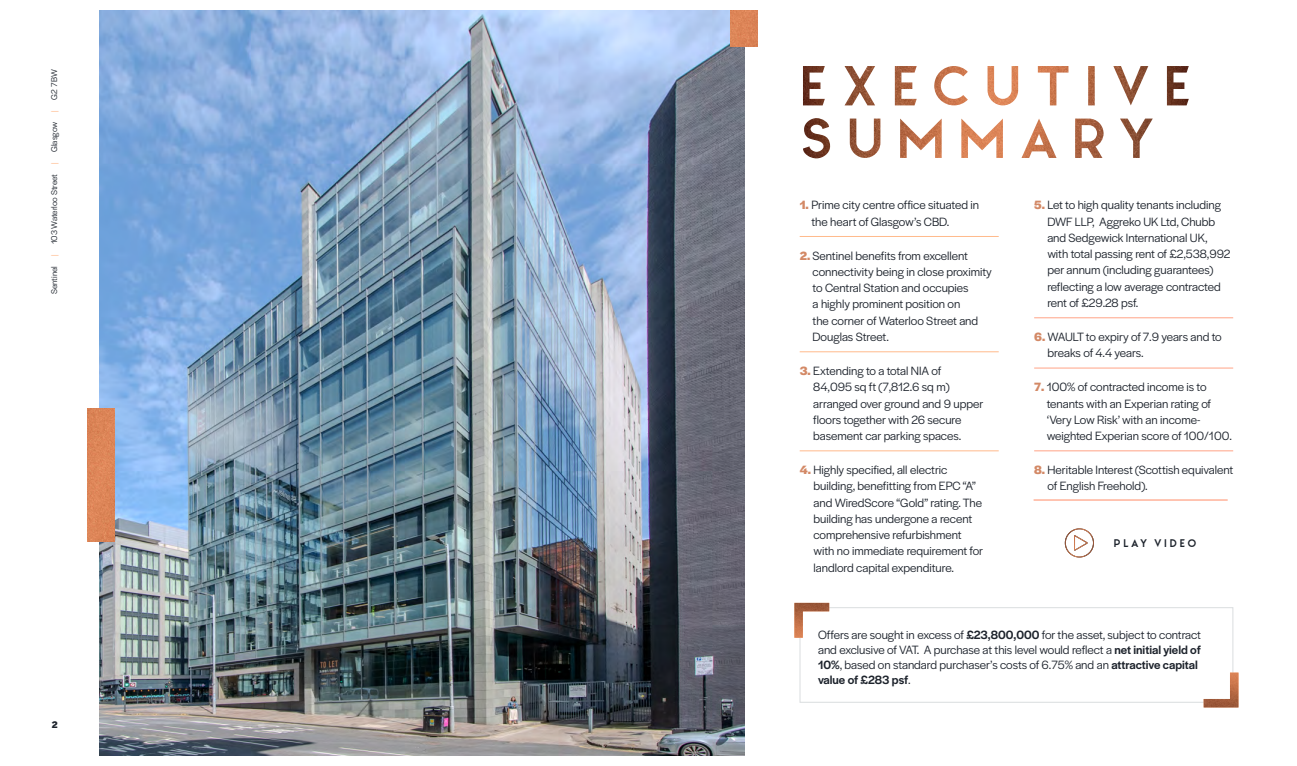
<style>
.page{position:relative;width:1297px;height:766px;background:#fff}
.page>*{position:absolute;margin:0;border:0;box-sizing:border-box;transform-origin:0 0}
.t1{font:12.5px/16.2px "Halyard Display";color:#1d232c}
.t2{font:700 10px "Halyard Display";color:#1d232c}
.t3{font:8.75px "Halyard Display";color:#1d232c}
.t4{font:8.62px "North";letter-spacing:.25em;color:#1d232c}
.s1{color:#ffba8c}
.s2{font-weight:700;color:#d38966}
.s3{font-weight:500}
</style>
<div class="page">
<img style="left:99px;top:11px;width:645px;height:744px">
<hr style="left:800px;top:236px;width:199px;height:1px;background:#ffba8c">
<hr style="left:800px;top:351px;width:199px;height:1px;background:#ffba8c">
<hr style="left:800px;top:450px;width:199px;height:1px;background:#ffba8c">
<hr style="left:1034px;top:317px;width:199px;height:1px;background:#ffa386">
<hr style="left:1034px;top:368px;width:199px;height:1px;background:#ffa386">
<hr style="left:1034px;top:450px;width:199px;height:1px;background:#ffa386">
<div style="left:800px;top:607px;width:433px;height:95px;border:1px solid #dadddf"></div>
<img style="left:87px;top:408px;width:28px;height:133px">
<img style="left:730px;top:11px;width:28px;height:35px">
<img style="left:1204px;top:672px;width:34px;height:35px">
<img style="left:794px;top:602px;width:35px;height:35px">
<img style="left:803px;top:66px;width:386px;height:92px">
<img style="left:1065px;top:528px;width:29px;height:29px">
<hr style="left:1033px;top:499px;width:195px;height:1px;background:#ffa386">
<p class="t3" style="left:48px;top:294px;width:226px;rotate:-90deg">Sentinel <span class="s1">|</span> 103 Waterloo Street <span class="s1">|</span> Glasgow <span class="s1">|</span> G2 7BW</p>
<p class="t2" style="left:52px;top:717px;width:7px">2</p>
<p class="t1" style="left:811px;top:196px;width:169px;text-indent:-12px"><span class="s2">1.</span> Prime city centre office situated in the heart of Glasgow’s CBD.</p>
<p class="t1" style="left:813px;top:246px;width:181px;text-indent:-13px"><span class="s2">2.</span> Sentinel benefits from excellent connectivity being in close proximity to Central Station and occupies<br>a highly prominent position on<br>the corner of Waterloo Street and<br>Douglas Street.</p>
<p class="t1" style="left:813px;top:362px;width:172px;text-indent:-14px"><span class="s2">3.</span> Extending to a total NIA of<br>84,095 sq ft (7,812.6 sq m) arranged over ground and 9 upper floors together with 26 secure basement car parking spaces.</p>
<p class="t1" style="left:813px;top:461px;width:171px;text-indent:-14px"><span class="s2">4.</span> Highly specified, all electric building, benefitting from EPC “A” and WiredScore “Gold” rating. The building has undergone a recent comprehensive refurbishment with no immediate requirement for landlord capital expenditure.</p>
<p class="t1" style="left:1047px;top:196px;width:185px;text-indent:-13px"><span class="s2">5.</span> Let to high quality tenants including<br>DWF LLP, Aggreko UK Ltd, Chubb and Sedgewick International UK, with total passing rent of £2,538,992 per annum (including guarantees) reflecting a low average contracted rent of £29.28 psf.</p>
<p class="t1" style="left:1047px;top:328px;width:176px;text-indent:-13px"><span class="s2">6.</span> WAULT to expiry of 7.9 years and to breaks of 4.4 years.</p>
<p class="t1" style="left:1047px;top:378px;width:187px;text-indent:-13px"><span class="s2">7.</span> 100% of contracted income is to tenants with an Experian rating of ‘Very Low Risk’ with an income&shy;weighted Experian score of 100/100.</p>
<p class="t1" style="left:1048px;top:461px;width:187px;text-indent:-13px"><span class="s2">8.</span> Heritable Interest (Scottish equivalent of English Freehold).</p>
<p class="t4" style="left:1114px;top:539px;width:84px">PLAY VIDEO</p>
<p class="t1" style="left:818px;top:626px;width:385px;line-height:15px">Offers are sought in excess of <span class="s3">£23,800,000</span> for the asset, subject to contract and exclusive of VAT. A purchase at this level would reflect a <span class="s3">net initial yield of 10%</span>, based on standard purchaser’s costs of 6.75% and an <span class="s3">attractive capital value of £283 psf</span>.</p>
</div>
